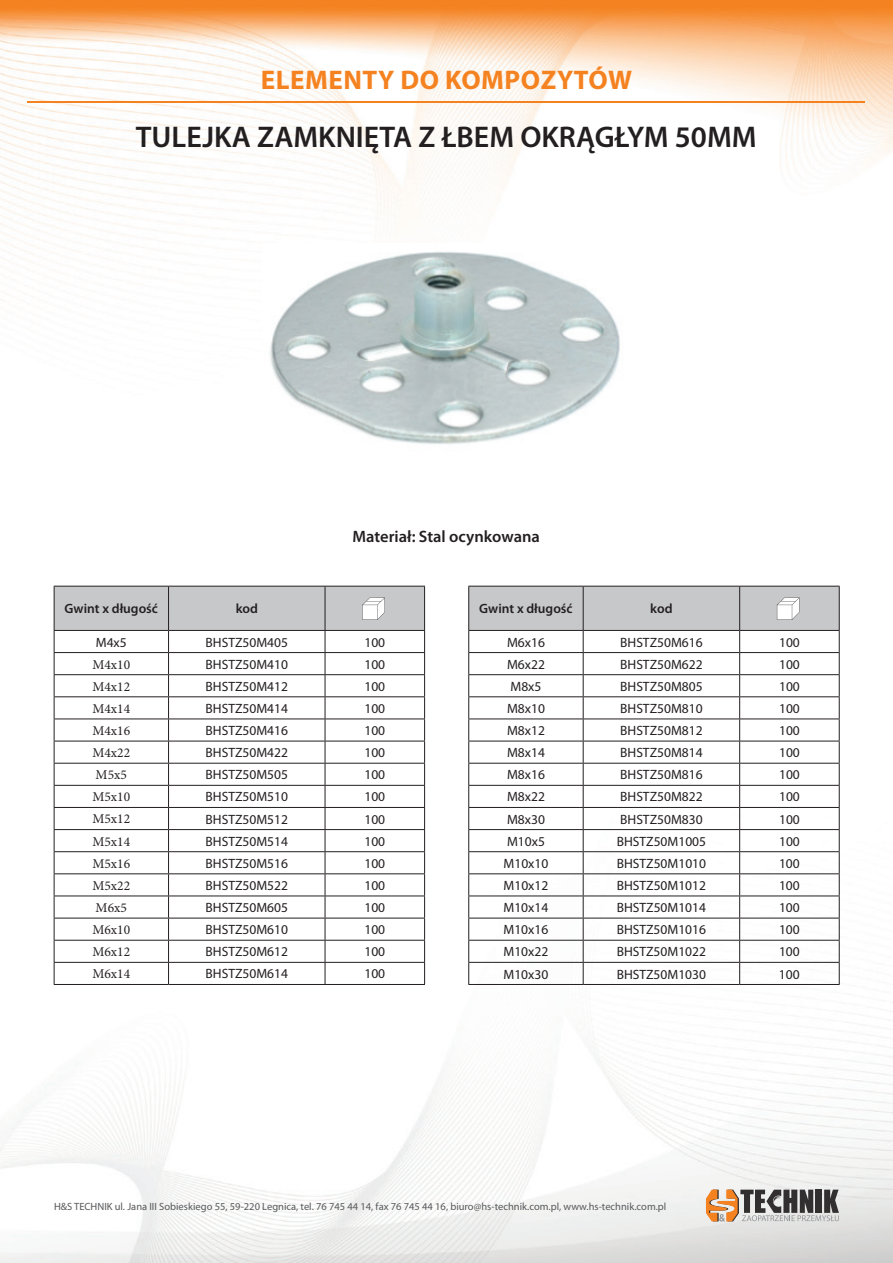
<style>
.page{position:relative;width:893px;height:1263px;background:#fff}
.page>*{position:absolute;margin:0;border:0;box-sizing:border-box;transform-origin:0 0}
.t1{font:600 30px "Myriad Pro";color:#231f20}
.t2{font:700 27px "Myriad Pro";letter-spacing:.02em;color:#f58220}
.t3{font:600 16.5px "Myriad Pro";color:#231f20}
.t4{font:13.5px "Myriad Pro";color:#231f20}
.t5{font:13.5px "Minion Pro";color:#231f20}
.t6{font:600 13.5px "Myriad Pro";color:#231f20}
.t7{font:10.5px "Myriad Pro";color:#57585a}
</style>
<div class="page">
<img style="left:0;top:0;width:893px;height:1263px">
<svg style="left:706px;top:1189px;width:133px;height:32px;background:#9f8f83"></svg>
<hr style="left:28px;top:102px;width:837px;height:1px;background:#f58220">
<img style="left:262px;top:244px;width:368px;height:208px">
<hr style="left:54px;top:984px;width:115px;height:1px;background:#231f20">
<hr style="left:169px;top:984px;width:156px;height:1px;background:#231f20">
<hr style="left:325px;top:984px;width:100px;height:1px;background:#231f20">
<hr style="left:468px;top:984px;width:115px;height:1px;background:#231f20">
<hr style="left:583px;top:984px;width:157px;height:1px;background:#231f20">
<hr style="left:740px;top:984px;width:100px;height:1px;background:#231f20">
<svg style="left:54px;top:586px;width:371px;height:398px"></svg>
<svg style="left:468px;top:586px;width:372px;height:398px"></svg>
<h2 class="t2" style="left:261px;top:62px;width:373px">ELEMENTY DO KOMPOZYTÓW</h2>
<h1 class="t1" style="left:136px;top:117px;width:622px">TULEJKA ZAMKNIĘTA Z ŁBEM OKRĄGŁYM 50MM</h1>
<p class="t3" style="left:353px;top:526px;width:189px">Materiał: Stal ocynkowana</p>
<p class="t6" style="left:65px;top:600px;width:95px">Gwint x długość</p>
<p class="t6" style="left:236px;top:600px;width:24px">kod</p>
<p class="t4" style="left:96px;top:634px;width:32px">M4x5</p>
<p class="t4" style="left:206px;top:634px;width:84px">BHSTZ50M405</p>
<p class="t4" style="left:364px;top:634px;width:22px">100</p>
<p class="t5" style="left:92px;top:655px;width:39px">M4x10</p>
<p class="t4" style="left:206px;top:656px;width:84px">BHSTZ50M410</p>
<p class="t4" style="left:364px;top:656px;width:22px">100</p>
<p class="t5" style="left:92px;top:677px;width:39px">M4x12</p>
<p class="t4" style="left:206px;top:678px;width:84px">BHSTZ50M412</p>
<p class="t4" style="left:364px;top:678px;width:22px">100</p>
<p class="t5" style="left:92px;top:699px;width:39px">M4x14</p>
<p class="t4" style="left:206px;top:700px;width:84px">BHSTZ50M414</p>
<p class="t4" style="left:364px;top:700px;width:22px">100</p>
<p class="t5" style="left:92px;top:721px;width:39px">M4x16</p>
<p class="t4" style="left:206px;top:722px;width:84px">BHSTZ50M416</p>
<p class="t4" style="left:364px;top:722px;width:22px">100</p>
<p class="t5" style="left:92px;top:744px;width:39px">M4x22</p>
<p class="t4" style="left:206px;top:744px;width:84px">BHSTZ50M422</p>
<p class="t4" style="left:364px;top:744px;width:22px">100</p>
<p class="t5" style="left:96px;top:766px;width:33px">M5x5</p>
<p class="t4" style="left:206px;top:766px;width:84px">BHSTZ50M505</p>
<p class="t4" style="left:364px;top:766px;width:22px">100</p>
<p class="t5" style="left:92px;top:788px;width:39px">M5x10</p>
<p class="t4" style="left:206px;top:788px;width:84px">BHSTZ50M510</p>
<p class="t4" style="left:364px;top:788px;width:22px">100</p>
<p class="t5" style="left:92px;top:810px;width:39px">M5x12</p>
<p class="t4" style="left:206px;top:811px;width:84px">BHSTZ50M512</p>
<p class="t4" style="left:364px;top:811px;width:22px">100</p>
<p class="t5" style="left:92px;top:832px;width:39px">M5x14</p>
<p class="t4" style="left:206px;top:833px;width:84px">BHSTZ50M514</p>
<p class="t4" style="left:364px;top:833px;width:22px">100</p>
<p class="t5" style="left:92px;top:854px;width:39px">M5x16</p>
<p class="t4" style="left:206px;top:855px;width:84px">BHSTZ50M516</p>
<p class="t4" style="left:364px;top:855px;width:22px">100</p>
<p class="t5" style="left:92px;top:876px;width:39px">M5x22</p>
<p class="t4" style="left:206px;top:877px;width:84px">BHSTZ50M522</p>
<p class="t4" style="left:364px;top:877px;width:22px">100</p>
<p class="t5" style="left:96px;top:898px;width:33px">M6x5</p>
<p class="t4" style="left:206px;top:899px;width:84px">BHSTZ50M605</p>
<p class="t4" style="left:364px;top:899px;width:22px">100</p>
<p class="t5" style="left:92px;top:921px;width:39px">M6x10</p>
<p class="t4" style="left:206px;top:921px;width:84px">BHSTZ50M610</p>
<p class="t4" style="left:364px;top:921px;width:22px">100</p>
<p class="t5" style="left:92px;top:943px;width:39px">M6x12</p>
<p class="t4" style="left:206px;top:943px;width:84px">BHSTZ50M612</p>
<p class="t4" style="left:364px;top:943px;width:22px">100</p>
<p class="t5" style="left:92px;top:965px;width:39px">M6x14</p>
<p class="t4" style="left:206px;top:965px;width:84px">BHSTZ50M614</p>
<p class="t4" style="left:364px;top:965px;width:22px">100</p>
<p class="t6" style="left:479px;top:600px;width:95px">Gwint x długość</p>
<p class="t6" style="left:650px;top:600px;width:24px">kod</p>
<p class="t4" style="left:507px;top:634px;width:39px">M6x16</p>
<p class="t4" style="left:620px;top:634px;width:84px">BHSTZ50M616</p>
<p class="t4" style="left:779px;top:634px;width:22px">100</p>
<p class="t4" style="left:507px;top:656px;width:39px">M6x22</p>
<p class="t4" style="left:620px;top:656px;width:84px">BHSTZ50M622</p>
<p class="t4" style="left:779px;top:656px;width:22px">100</p>
<p class="t4" style="left:510px;top:678px;width:32px">M8x5</p>
<p class="t4" style="left:620px;top:678px;width:84px">BHSTZ50M805</p>
<p class="t4" style="left:779px;top:678px;width:22px">100</p>
<p class="t4" style="left:507px;top:700px;width:39px">M8x10</p>
<p class="t4" style="left:620px;top:700px;width:84px">BHSTZ50M810</p>
<p class="t4" style="left:779px;top:700px;width:22px">100</p>
<p class="t4" style="left:507px;top:722px;width:39px">M8x12</p>
<p class="t4" style="left:620px;top:722px;width:84px">BHSTZ50M812</p>
<p class="t4" style="left:779px;top:722px;width:22px">100</p>
<p class="t4" style="left:507px;top:744px;width:39px">M8x14</p>
<p class="t4" style="left:620px;top:744px;width:84px">BHSTZ50M814</p>
<p class="t4" style="left:779px;top:744px;width:22px">100</p>
<p class="t4" style="left:507px;top:766px;width:39px">M8x16</p>
<p class="t4" style="left:620px;top:766px;width:84px">BHSTZ50M816</p>
<p class="t4" style="left:779px;top:766px;width:22px">100</p>
<p class="t4" style="left:507px;top:789px;width:39px">M8x22</p>
<p class="t4" style="left:620px;top:789px;width:84px">BHSTZ50M822</p>
<p class="t4" style="left:779px;top:789px;width:22px">100</p>
<p class="t4" style="left:507px;top:811px;width:39px">M8x30</p>
<p class="t4" style="left:620px;top:811px;width:84px">BHSTZ50M830</p>
<p class="t4" style="left:779px;top:811px;width:22px">100</p>
<p class="t4" style="left:507px;top:833px;width:39px">M10x5</p>
<p class="t4" style="left:617px;top:833px;width:91px">BHSTZ50M1005</p>
<p class="t4" style="left:779px;top:833px;width:22px">100</p>
<p class="t4" style="left:504px;top:855px;width:46px">M10x10</p>
<p class="t4" style="left:617px;top:855px;width:91px">BHSTZ50M1010</p>
<p class="t4" style="left:779px;top:855px;width:22px">100</p>
<p class="t4" style="left:504px;top:877px;width:46px">M10x12</p>
<p class="t4" style="left:617px;top:877px;width:91px">BHSTZ50M1012</p>
<p class="t4" style="left:779px;top:877px;width:22px">100</p>
<p class="t4" style="left:503px;top:899px;width:46px">M10x14</p>
<p class="t4" style="left:617px;top:899px;width:91px">BHSTZ50M1014</p>
<p class="t4" style="left:779px;top:899px;width:22px">100</p>
<p class="t4" style="left:503px;top:921px;width:46px">M10x16</p>
<p class="t4" style="left:617px;top:921px;width:91px">BHSTZ50M1016</p>
<p class="t4" style="left:779px;top:921px;width:22px">100</p>
<p class="t4" style="left:503px;top:943px;width:46px">M10x22</p>
<p class="t4" style="left:617px;top:943px;width:91px">BHSTZ50M1022</p>
<p class="t4" style="left:779px;top:943px;width:22px">100</p>
<p class="t4" style="left:503px;top:966px;width:46px">M10x30</p>
<p class="t4" style="left:617px;top:966px;width:91px">BHSTZ50M1030</p>
<p class="t4" style="left:779px;top:966px;width:22px">100</p>
<p class="t7" style="left:54px;top:1199px;width:614px">H&amp;S TECHNIK ul. Jana III Sobieskiego 55, 59-220 Legnica, tel. 76 745 44 14, fax 76 745 44 16, biuro@hs-technik.com.pl, www.hs-technik.com.pl</p>
</div>
